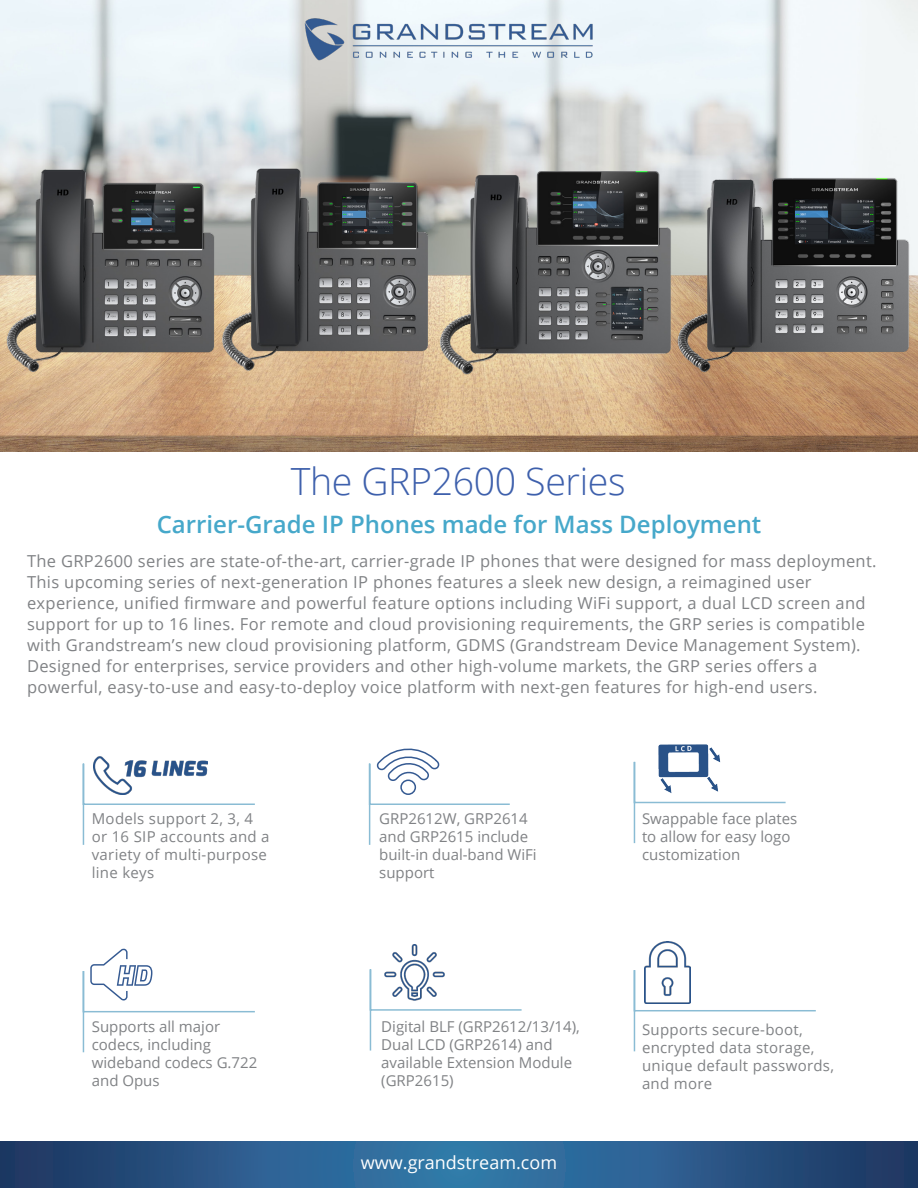
<style>
.page{position:relative;width:918px;height:1188px;background:#fff}
.page>*{position:absolute;margin:0;border:0;box-sizing:border-box;transform-origin:0 0}
.t1{font:300 37.5px "Open Sans";letter-spacing:-.01em;color:#3e60ac}
.t2{font:600 24px "Open Sans";color:#46a8ca}
.t3{font:18px "Open Sans";color:#fff}
.t4{font:16.5px/21px "Open Sans";letter-spacing:.02em;color:#808285}
.t5{font:15px/18px "Open Sans";color:#808285}
.t6{font:15px/18px "Open Sans";letter-spacing:.02em;color:#808285}
</style>
<div class="page">
<svg style="left:0;top:1142px;width:918px;height:46px;background:#295988"></svg>
<svg style="left:82px;top:763px;width:173px;height:82px"></svg>
<svg style="left:633px;top:761px;width:153px;height:83px"></svg>
<svg style="left:369px;top:969px;width:153px;height:82px"></svg>
<svg style="left:633px;top:969px;width:183px;height:83px"></svg>
<img style="left:384px;top:944px;width:61px;height:57px">
<svg style="left:368px;top:748px;width:142px;height:97px"></svg>
<svg style="left:82px;top:948px;width:173px;height:105px"></svg>
<img style="left:93px;top:756px;width:115px;height:39px">
<img style="left:644px;top:941px;width:46px;height:63px">
<img style="left:0;top:0;width:918px;height:452px">
<img style="left:302px;top:9px;width:297px;height:63px">
<img style="left:0;top:145px;width:219px;height:231px">
<img style="left:219px;top:146px;width:216px;height:236px">
<img style="left:435px;top:137px;width:242px;height:246px">
<img style="left:677px;top:149px;width:241px;height:238px">
<img style="left:654px;top:744px;width:71px;height:55px">
<p class="t1" style="left:291px;top:455px;width:336px">The GRP2600 Series</p>
<p class="t2" style="left:157px;top:508px;width:606px">Carrier-Grade IP Phones made for Mass Deployment</p>
<p class="t4" style="left:27px;top:550px;width:851px">The GRP2600 series are state-of-the-art, carrier-grade IP phones that were designed for mass deployment.<br>This upcoming series of next-generation IP phones features a sleek new design, a reimagined user experience, unified firmware and powerful feature options including WiFi support, a dual LCD screen and support for up to 16 lines. For remote and cloud provisioning requirements, the GRP series is compatible with Grandstream’s new cloud provisioning platform, GDMS (Grandstream Device Management System).<br>Designed for enterprises, service providers and other high-volume markets, the GRP series offers a powerful, easy-to-use and easy-to-deploy voice platform with next-gen features for high-end users.</p>
<p class="t6" style="left:92px;top:809px;width:179px">Models support 2, 3, 4 or 16 SIP accounts and a variety of multi-purpose line keys</p>
<p class="t5" style="left:379px;top:809px;width:159px">GRP2612W, GRP2614 and GRP2615 include built-in dual-band WiFi support</p>
<p class="t5" style="left:642px;top:810px;width:157px">Swappable face plates to allow for easy logo customization</p>
<p class="t5" style="left:92px;top:1017px;width:167px">Supports all major codecs, including wideband codecs G.722 and Opus</p>
<p class="t5" style="left:381px;top:1017px;width:200px">Digital BLF (GRP2612/13/14),<br>Dual LCD (GRP2614) and available Extension Module (GRP2615)</p>
<p class="t6" style="left:642px;top:1020px;width:194px">Supports secure-boot, encrypted data storage, unique default passwords, and more</p>
<p class="t3" style="left:361px;top:1151px;width:198px">www.grandstream.com</p>
</div>
